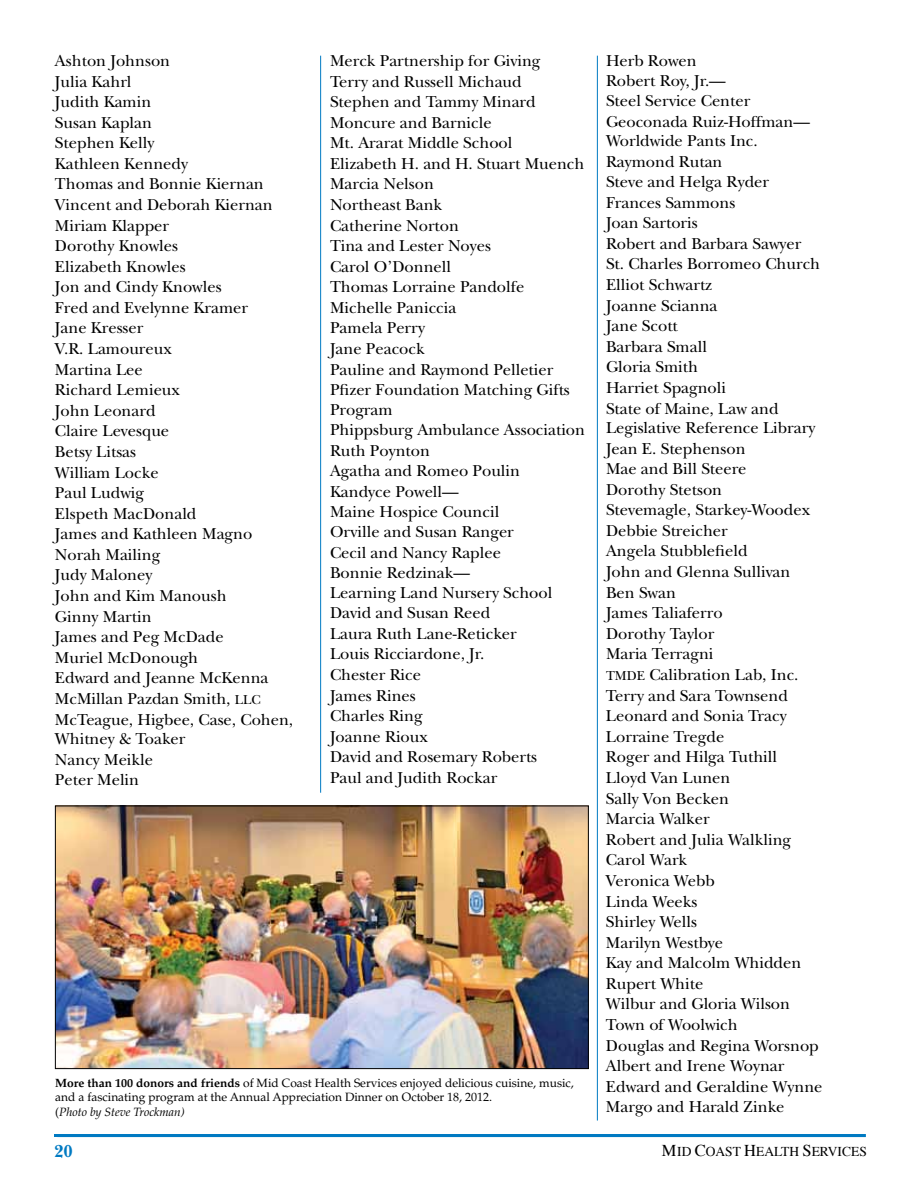
<style>
.page{position:relative;width:918px;height:1188px;background:#fff}
.page>*{position:absolute;margin:0;border:0;box-sizing:border-box;transform-origin:0 0}
.t1{font:700 18px "New Baskerville";color:#007ac2}
.t2{font:16.5px/20.5px "New Baskerville";color:#000}
.t3{font:13.5px "Times";color:#000}
.t4{font:12px/14.4px "Palatino LT Std";color:#000}
.s1{font-size:13.5px}
.s2{font-weight:700}
.s3{font-style:italic}
.s4{font-size:16.5px}
</style>
<div class="page">
<hr style="left:57px;top:1134px;width:809px;height:3px;background:#007ac2">
<hr style="left:597px;top:56px;width:1px;height:1065px;background:#007ac2">
<hr style="left:320px;top:56px;width:1px;height:737px;background:#007ac2">
<img style="left:57px;top:808px;width:530px;height:259px">
<div style="left:55px;top:806px;width:534px;height:263px;border:1px solid #000"></div>
<p class="t2" style="left:55px;top:51px;width:240px">Ashton Johnson<br>Julia Kahrl<br>Judith Kamin<br>Susan Kaplan<br>Stephen Kelly<br>Kathleen Kennedy<br>Thomas and Bonnie Kiernan<br>Vincent and Deborah Kiernan<br>Miriam Klapper<br>Dorothy Knowles<br>Elizabeth Knowles<br>Jon and Cindy Knowles<br>Fred and Evelynne Kramer<br>Jane Kresser<br>V.R. Lamoureux<br>Martina Lee<br>Richard Lemieux<br>John Leonard<br>Claire Levesque<br>Betsy Litsas<br>William Locke<br>Paul Ludwig<br>Elspeth MacDonald<br>James and Kathleen Magno<br>Norah Mailing<br>Judy Maloney<br>John and Kim Manoush<br>Ginny Martin<br>James and Peg McDade<br>Muriel McDonough<br>Edward and Jeanne McKenna<br>McMillan Pazdan Smith, <span class="s1">LLC<br></span>McTeague, Higbee, Case, Cohen,<br>Whitney &amp; Toaker<br>Nancy Meikle<br>Peter Melin</p>
<p class="t2" style="left:330px;top:51px;width:257px">Merck Partnership for Giving<br>Terry and Russell Michaud<br>Stephen and Tammy Minard<br>Moncure and Barnicle<br>Mt. Ararat Middle School<br>Elizabeth H. and H. Stuart Muench<br>Marcia Nelson<br>Northeast Bank<br>Catherine Norton<br>Tina and Lester Noyes<br>Carol O’Donnell<br>Thomas Lorraine Pandolfe<br>Michelle Paniccia<br>Pamela Perry<br>Jane Peacock<br>Pauline and Raymond Pelletier<br>Pfizer Foundation Matching Gifts<br>Program<br>Phippsburg Ambulance Association<br>Ruth Poynton<br>Agatha and Romeo Poulin<br>Kandyce Powell—<br>Maine Hospice Council<br>Orville and Susan Ranger<br>Cecil and Nancy Raplee<br>Bonnie Redzinak—<br>Learning Land Nursery School<br>David and Susan Reed<br>Laura Ruth Lane-Reticker<br>Louis Ricciardone, Jr.<br>Chester Rice<br>James Rines<br>Charles Ring<br>Joanne Rioux<br>David and Rosemary Roberts<br>Paul and Judith Rockar</p>
<p class="t2" style="left:606px;top:50px;width:218px">Herb Rowen<br>Robert Roy, Jr.—<br>Steel Service Center<br>Geoconada Ruiz-Hoffman—<br>Worldwide Pants Inc.<br>Raymond Rutan<br>Steve and Helga Ryder<br>Frances Sammons<br>Joan Sartoris<br>Robert and Barbara Sawyer<br>St. Charles Borromeo Church<br>Elliot Schwartz<br>Joanne Scianna<br>Jane Scott<br>Barbara Small<br>Gloria Smith<br>Harriet Spagnoli<br>State of Maine, Law and<br>Legislative Reference Library<br>Jean E. Stephenson<br>Mae and Bill Steere<br>Dorothy Stetson<br>Stevemagle, Starkey-Woodex<br>Debbie Streicher<br>Angela Stubblefield<br>John and Glenna Sullivan<br>Ben Swan<br>James Taliaferro<br>Dorothy Taylor<br>Maria Terragni<br><span class="s1">TMDE</span> Calibration Lab, Inc.<br>Terry and Sara Townsend<br>Leonard and Sonia Tracy<br>Lorraine Tregde<br>Roger and Hilga Tuthill<br>Lloyd Van Lunen<br>Sally Von Becken<br>Marcia Walker<br>Robert and Julia Walkling<br>Carol Wark<br>Veronica Webb<br>Linda Weeks<br>Shirley Wells<br>Marilyn Westbye<br>Kay and Malcolm Whidden<br>Rupert White<br>Wilbur and Gloria Wilson<br>Town of Woolwich<br>Douglas and Regina Worsnop<br>Albert and Irene Woynar<br>Edward and Geraldine Wynne<br>Margo and Harald Zinke</p>
<p class="t4" style="left:55px;top:1076px;width:520px"><span class="s2">More than 100 donors and friends</span> of Mid Coast Health Services enjoyed delicious cuisine, music, and a fascinating program at the Annual Appreciation Dinner on October 18, 2012.<br>(<span class="s3">Photo by Steve Trockman)</span></p>
<p class="t1" style="left:54px;top:1140px;width:20px">20</p>
<p class="t3" style="left:662px;top:1139px;width:207px"><span class="s4">M</span>ID <span class="s4">C</span>OAST <span class="s4">H</span>EALTH <span class="s4">S</span>ERVICES</p>
</div>
